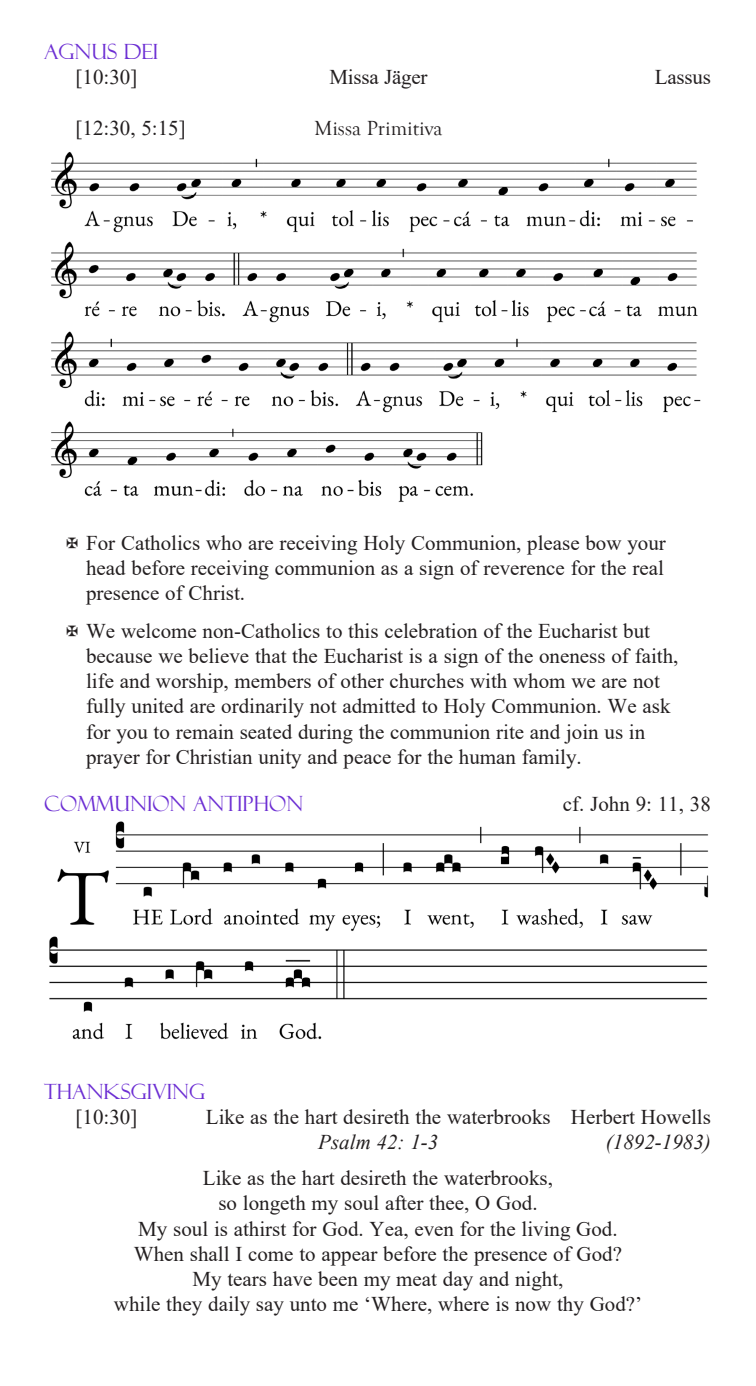
<style>
.page{position:relative;width:756px;height:1386px;background:#fff}
.page>*{position:absolute;margin:0;border:0;box-sizing:border-box;transform-origin:0 0}
.t1{font:21px/25.2px "Times New Roman";color:#231f20;text-align:justify}
.t2{font:21px "Felix Titling";color:#6c2ed3}
.t3{font:italic 21px "Times New Roman";color:#231f20}
.t4{font:21px "Goudy Old Style T";color:#231f20}
</style>
<div class="page">
<img style="left:51px;top:151px;width:650px;height:351px">
<img style="left:49px;top:821px;width:660px;height:219px">
<p class="t2" style="left:44px;top:40px;width:116px">AGNUS DEI</p>
<p class="t1" style="left:76px;top:64px;width:63px">[10:30]</p>
<p class="t1" style="left:329px;top:64px;width:100px">Missa Jäger</p>
<p class="t1" style="left:655px;top:64px;width:58px">Lassus</p>
<p class="t1" style="left:76px;top:115px;width:112px">[12:30, 5:15]</p>
<p class="t4" style="left:314px;top:116px;width:129px">Missa Primitiva</p>
<p class="t1" style="left:86px;top:529px;width:581px">For Catholics who are receiving Holy Communion, please bow your head before receiving communion as a sign of reverence for the real presence of Christ.</p>
<p class="t1" style="left:86px;top:617px;width:594px;text-align:left">We welcome non-Catholics to this celebration of the Eucharist but because we believe that the Eucharist is a sign of the oneness of faith, life and worship, members of other churches with whom we are not fully united are ordinarily not admitted to Holy Communion. We ask for you to remain seated during the communion rite and join us in prayer for Christian unity and peace for the human family.</p>
<p class="t2" style="left:44px;top:792px;width:261px">COMMUNION ANTIPHON</p>
<p class="t1" style="left:563px;top:791px;width:149px">cf. John 9: 11, 38</p>
<p class="t2" style="left:44px;top:1080px;width:162px">THANKSGIVING</p>
<p class="t1" style="left:76px;top:1104px;width:63px">[10:30]</p>
<p class="t1" style="left:206px;top:1104px;width:506px">Like as the hart desireth the waterbrooks Herbert Howells</p>
<p class="t3" style="left:318px;top:1128px;width:122px">Psalm 42: 1-3</p>
<p class="t3" style="left:606px;top:1128px;width:106px">(1892-1983)</p>
<p class="t1" style="left:203px;top:1165px;width:352px">Like as the hart desireth the waterbrooks,</p>
<p class="t1" style="left:218px;top:1190px;width:321px">so longeth my soul after thee, O God.</p>
<p class="t1" style="left:138px;top:1215px;width:481px">My soul is athirst for God. Yea, even for the living God.</p>
<p class="t1" style="left:134px;top:1240px;width:490px">When shall I come to appear before the presence of God?</p>
<p class="t1" style="left:192px;top:1266px;width:373px">My tears have been my meat day and night,</p>
<p class="t1" style="left:114px;top:1291px;width:530px">while they daily say unto me ‘Where, where is now thy God?’</p>
</div>
